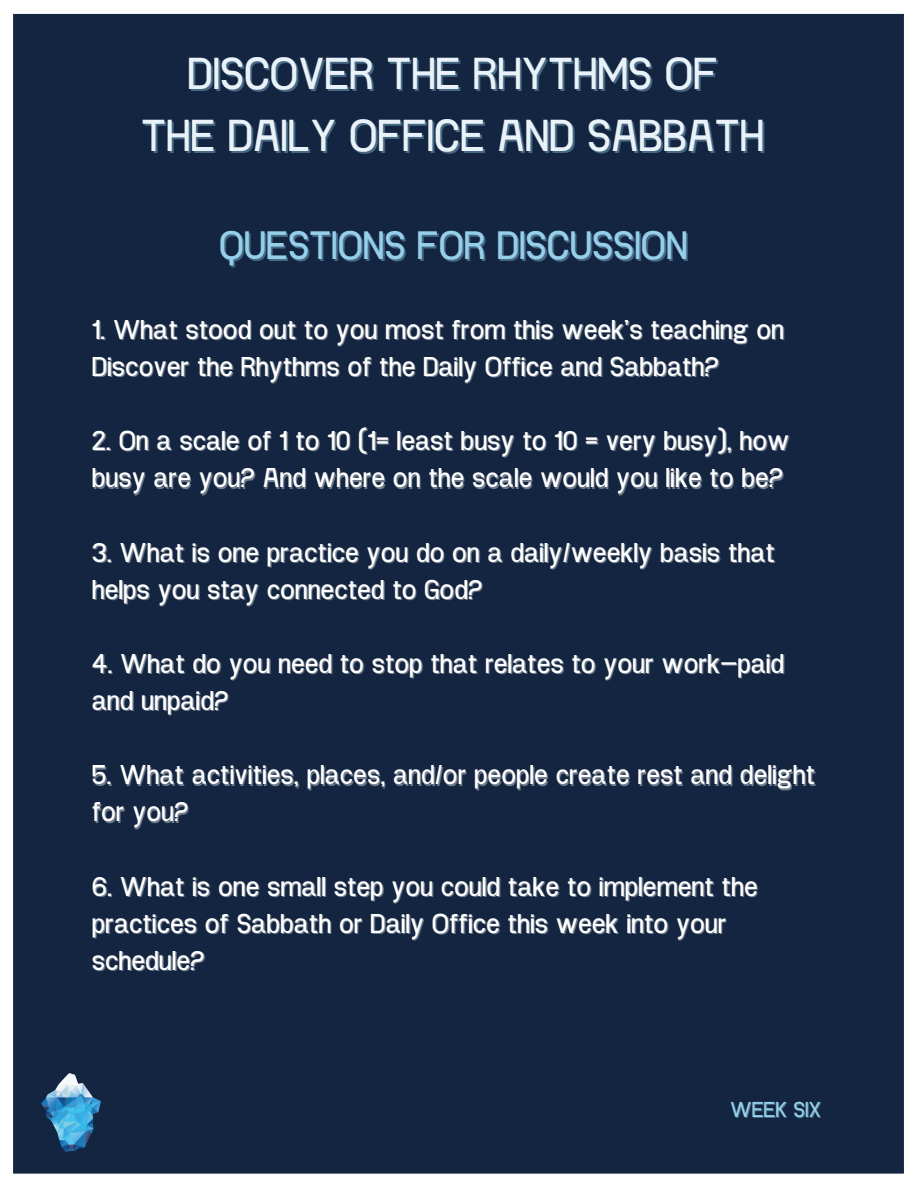
<style>
.page{position:relative;width:918px;height:1188px;background:#fff}
.page>*{position:absolute;margin:0;border:0;box-sizing:border-box;transform-origin:0 0}
.t1{font:44.7px/61.8px "Projekt Blackbird";color:#e8f2f8;text-align:center}
.t2{font:39.6px "Projekt Blackbird";color:#95cfe9}
.t3{font:27.15px/37.2px "Projekt Blackbird";color:#fff}
.t4{font:21.6px "Projekt Blackbird";color:#95cfe9}
</style>
<div class="page">
<div style="left:13px;top:13px;width:891px;height:1161px;background:#132540"></div>
<img style="left:41px;top:1073px;width:60px;height:79px">
<h1 class="t1" style="left:141px;top:47px;width:624px">DISCOVER THE RHYTHMS OF<br>THE DAILY OFFICE AND SABBATH</h1>
<h2 class="t2" style="left:219px;top:229px;width:470px">QUESTIONS FOR DISCUSSION</h2>
<p class="t3" style="left:92px;top:313px;width:694px">1. What stood out to you most from this week’s teaching on<br>Discover the Rhythms of the Daily Office and Sabbath?</p>
<p class="t3" style="left:92px;top:425px;width:699px">2. On a scale of 1 to 10 (1= least busy to 10 = very busy), how busy are you? And where on the scale would you like to be?</p>
<p class="t3" style="left:92px;top:536px;width:685px">3. What is one practice you do on a daily/weekly basis that helps you stay connected to God?</p>
<p class="t3" style="left:92px;top:648px;width:694px">4. What do you need to stop that relates to your work—paid and unpaid?</p>
<p class="t3" style="left:92px;top:759px;width:725px">5. What activities, places, and/or people create rest and delight for you?</p>
<p class="t3" style="left:92px;top:870px;width:667px">6. What is one small step you could take to implement the practices of Sabbath or Daily Office this week into your schedule?</p>
<p class="t4" style="left:730px;top:1101px;width:93px">WEEK SIX</p>
</div>
